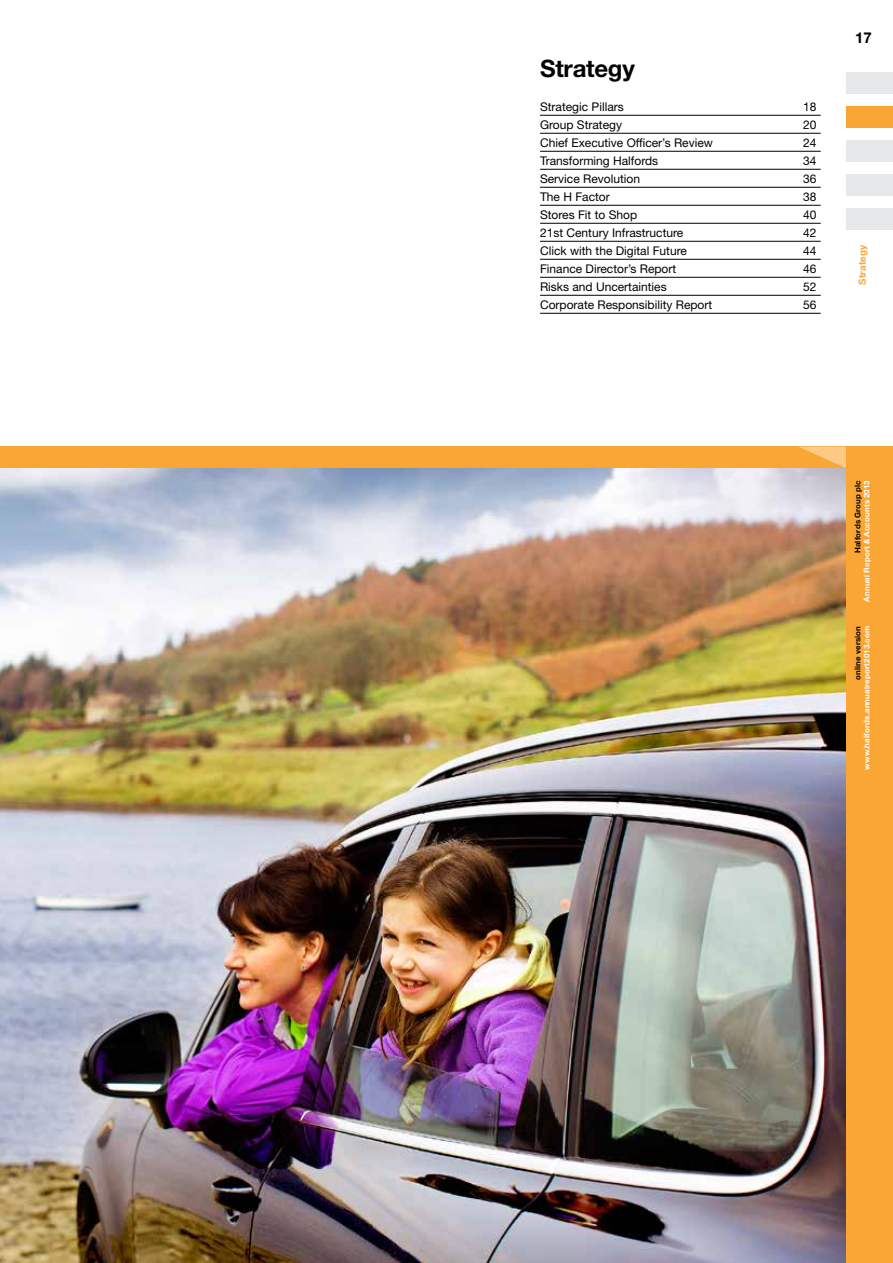
<style>
.page{position:relative;width:893px;height:1263px;background:#fff}
.page>*{position:absolute;margin:0;border:0;box-sizing:border-box;transform-origin:0 0}
.t1{font:700 24px "Helvetica Neue LT Std";letter-spacing:-.01em;color:#000}
.t2{font:700 15px "Helvetica Neue LT Std";color:#000}
.t3{font:12px "Helvetica Neue LT Std";color:#000}
.t4{font:700 9.75px "Helvetica Neue LT Std";letter-spacing:.015em;color:#faa634}
.t5{font:700 7.8px "Helvetica Neue LT Std";letter-spacing:.02em;color:#fff}
.t6{font:700 7.8px "Helvetica Neue LT Std";letter-spacing:.02em;color:#000}
</style>
<div class="page">
<img style="left:0;top:468px;width:846px;height:795px">
<div style="left:0;top:446px;width:846px;height:22px;background:#faa634"></div>
<svg style="left:798px;top:446px;width:48px;height:22px"></svg>
<div style="left:846px;top:446px;width:47px;height:817px;background:#faa634"></div>
<div style="left:846px;top:209px;width:47px;height:21px;background:#e6e7e8"></div>
<div style="left:846px;top:175px;width:47px;height:21px;background:#e6e7e8"></div>
<div style="left:846px;top:72px;width:47px;height:22px;background:#e6e7e8"></div>
<div style="left:846px;top:106px;width:47px;height:22px;background:#faa634"></div>
<div style="left:846px;top:140px;width:47px;height:22px;background:#e6e7e8"></div>
<hr style="left:540px;top:115px;width:281px;height:1px;background:#000">
<hr style="left:540px;top:133px;width:281px;height:1px;background:#000">
<hr style="left:540px;top:151px;width:281px;height:1px;background:#000">
<hr style="left:540px;top:169px;width:281px;height:1px;background:#000">
<hr style="left:540px;top:187px;width:281px;height:1px;background:#000">
<hr style="left:540px;top:205px;width:281px;height:1px;background:#000">
<hr style="left:540px;top:223px;width:281px;height:1px;background:#000">
<hr style="left:540px;top:241px;width:281px;height:1px;background:#000">
<hr style="left:540px;top:259px;width:281px;height:1px;background:#000">
<hr style="left:540px;top:277px;width:281px;height:1px;background:#000">
<hr style="left:540px;top:295px;width:281px;height:1px;background:#000">
<hr style="left:540px;top:313px;width:281px;height:1px;background:#000">
<h1 class="t1" style="left:540px;top:53px;width:96px">Strategy</h1>
<p class="t3" style="left:540px;top:99px;width:85px">Strategic Pillars</p>
<p class="t3" style="left:803px;top:99px;width:15px">18</p>
<p class="t3" style="left:540px;top:117px;width:84px">Group Strategy</p>
<p class="t3" style="left:803px;top:117px;width:15px">20</p>
<p class="t3" style="left:540px;top:135px;width:174px">Chief Executive Officer’s Review</p>
<p class="t3" style="left:803px;top:135px;width:15px">24</p>
<p class="t3" style="left:540px;top:153px;width:120px">Transforming Halfords</p>
<p class="t3" style="left:803px;top:153px;width:15px">34</p>
<p class="t3" style="left:540px;top:171px;width:101px">Service Revolution</p>
<p class="t3" style="left:803px;top:171px;width:15px">36</p>
<p class="t3" style="left:540px;top:189px;width:71px">The H Factor</p>
<p class="t3" style="left:803px;top:189px;width:15px">38</p>
<p class="t3" style="left:540px;top:207px;width:99px">Stores Fit to Shop</p>
<p class="t3" style="left:803px;top:207px;width:15px">40</p>
<p class="t3" style="left:540px;top:225px;width:145px">21st Century Infrastructure</p>
<p class="t3" style="left:803px;top:225px;width:15px">42</p>
<p class="t3" style="left:540px;top:243px;width:148px">Click with the Digital Future</p>
<p class="t3" style="left:803px;top:243px;width:15px">44</p>
<p class="t3" style="left:540px;top:261px;width:138px">Finance Director’s Report</p>
<p class="t3" style="left:803px;top:261px;width:15px">46</p>
<p class="t3" style="left:540px;top:279px;width:128px">Risks and Uncertainties</p>
<p class="t3" style="left:803px;top:279px;width:15px">52</p>
<p class="t3" style="left:540px;top:297px;width:174px">Corporate Responsibility Report</p>
<p class="t3" style="left:803px;top:297px;width:15px">56</p>
<p class="t2" style="left:855px;top:28px;width:18px">17</p>
<p class="t4" style="left:856px;top:285px;width:42px;rotate:-90deg">Strategy</p>
<p class="t6" style="left:853px;top:553px;width:74px;rotate:-90deg">Halfords Group plc</p>
<p class="t5" style="left:862px;top:602px;width:123px;rotate:-90deg">Annual Report &amp; Accounts 2013</p>
<p class="t6" style="left:853px;top:680px;width:55px;rotate:-90deg">online version</p>
<p class="t5" style="left:862px;top:770px;width:145px;rotate:-90deg">www.halfords.annualreport2013.com</p>
</div>
